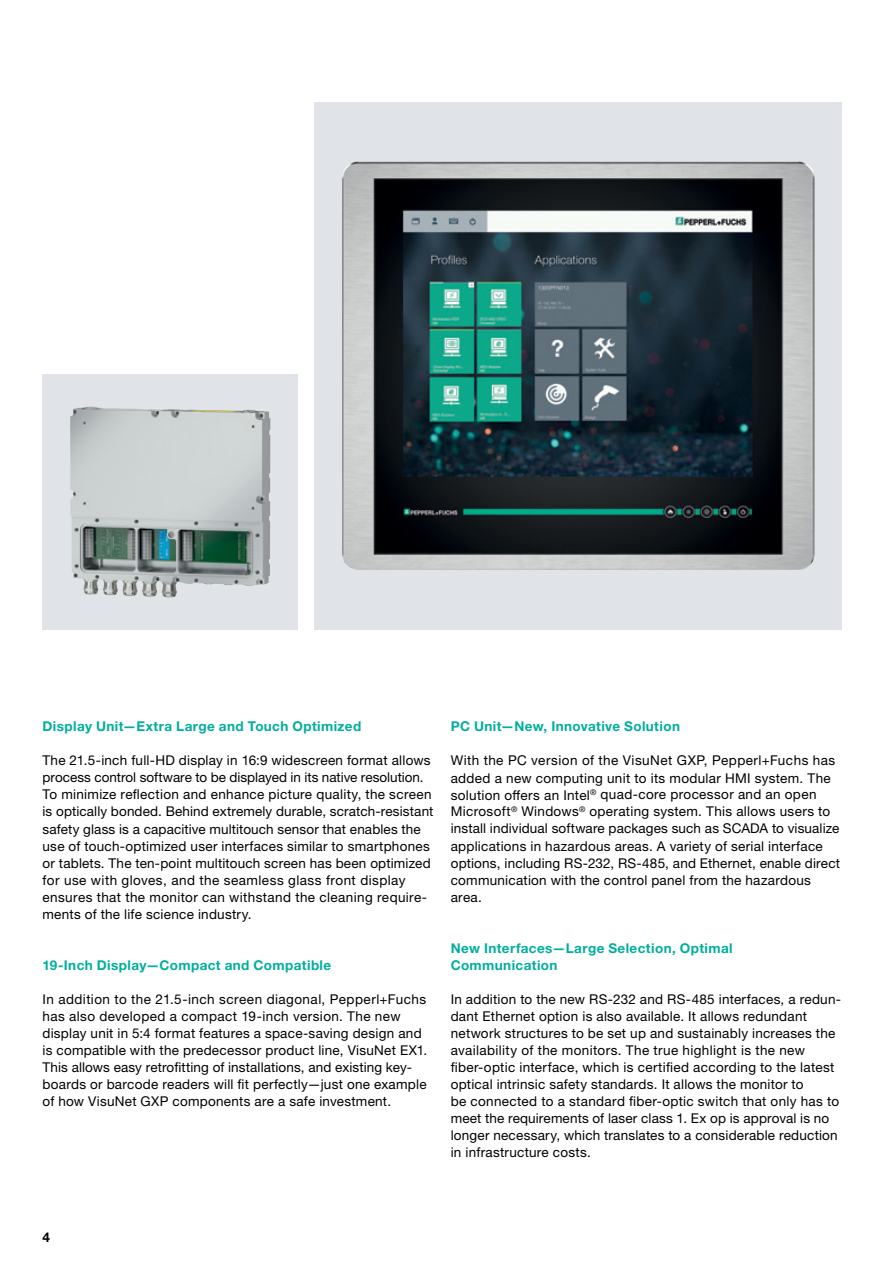
<style>
.page{position:relative;width:893px;height:1263px;background:#fff}
.page>*{position:absolute;margin:0;border:0;box-sizing:border-box;transform-origin:0 0}
.t1{font:13.5px/17px "Helvetica Neue LTW1 G";letter-spacing:.02em;color:#000}
.t2{font:700 13.5px/17px "Helvetica Neue LTW1 G";letter-spacing:.03em;color:#00ae9d}
.t3{font:700 13.5px "Helvetica Neue LTW1 G";color:#000}
</style>
<div class="page">
<div style="left:315px;top:102px;width:527px;height:527px;background:#e0e3e7"></div>
<img style="left:342px;top:161px;width:473px;height:409px">
<svg style="left:43px;top:374px;width:255px;height:255px;background:#c9d0d1"></svg>
<img style="left:70px;top:407px;width:92px;height:190px">
<p class="t2" style="left:43px;top:718px;width:320px">Display Unit—Extra Large and Touch Optimized</p>
<p class="t1" style="left:43px;top:752px;width:392px">The 21.5-inch full-HD display in 16:9 widescreen format allows process control software to be displayed in its native resolution.<br>To minimize reflection and enhance picture quality, the screen is optically bonded. Behind extremely durable, scratch-resistant safety glass is a capacitive multitouch sensor that enables the use of touch-optimized user interfaces similar to smartphones or tablets. The ten-point multitouch screen has been optimized for use with gloves, and the seamless glass front display ensures that the monitor can withstand the cleaning require&shy;ments of the life science industry.</p>
<p class="t2" style="left:43px;top:956px;width:290px">19-Inch Display—Compact and Compatible</p>
<p class="t1" style="left:43px;top:990px;width:386px">In addition to the 21.5-inch screen diagonal, Pepperl+Fuchs has also developed a compact 19-inch version. The new display unit in 5:4 format features a space-saving design and is compatible with the predecessor product line, VisuNet EX1.<br>This allows easy retrofitting of installations, and existing key&shy;boards or barcode readers will fit perfectly—just one example of how VisuNet GXP components are a safe investment.</p>
<p class="t2" style="left:451px;top:718px;width:231px">PC Unit—New, Innovative Solution</p>
<p class="t1" style="left:451px;top:752px;width:391px">With the PC version of the VisuNet GXP, Pepperl+Fuchs has added a new computing unit to its modular HMI system. The solution offers an Intel<sup>®</sup> quad-core processor and an open Microsoft<sup>®</sup> Windows<sup>®</sup> operating system. This allows users to install individual software packages such as SCADA to visualize applications in hazardous areas. A variety of serial interface options, including RS-232, RS-485, and Ethernet, enable direct communication with the control panel from the hazardous area.</p>
<p class="t2" style="left:451px;top:939px;width:283px">New Interfaces—Large Selection, Optimal<br>Communication</p>
<p class="t1" style="left:451px;top:990px;width:390px">In addition to the new RS-232 and RS-485 interfaces, a redun&shy;dant Ethernet option is also available. It allows redundant network structures to be set up and sustainably increases the availability of the monitors. The true highlight is the new fiber-optic interface, which is certified according to the latest optical intrinsic safety standards. It allows the monitor to<br>be connected to a standard fiber-optic switch that only has to meet the requirements of laser class 1. Ex op is approval is no longer necessary, which translates to a considerable reduction in infrastructure costs.</p>
<p class="t3" style="left:43px;top:1228px;width:9px">4</p>
</div>
